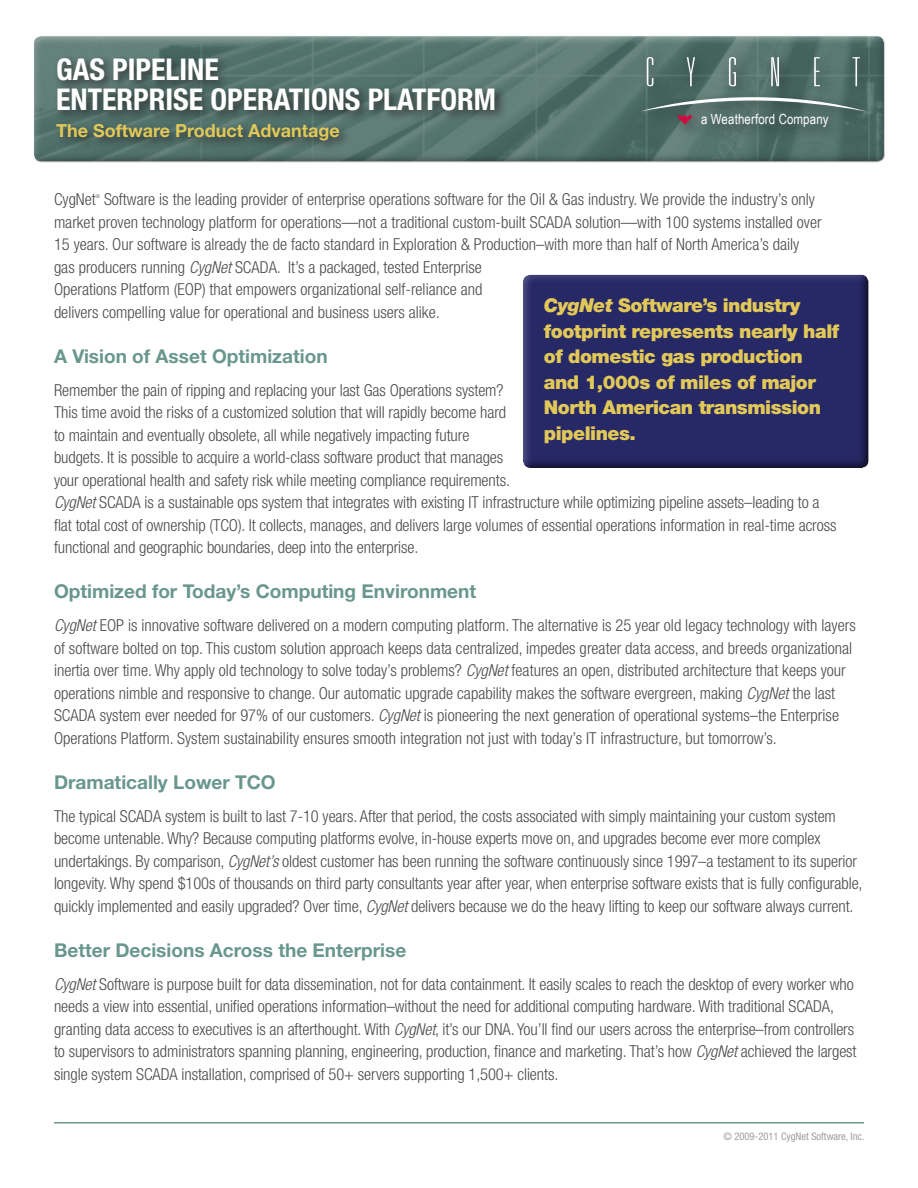
<style>
.page{position:relative;width:918px;height:1188px;background:#fff}
.page>*{position:absolute;margin:0;border:0;box-sizing:border-box;transform-origin:0 0}
.t1{font:700 condensed 30px/30px "Helvetica Neue LT";color:#fff}
.t2{font:900 19.05px/25.5px "Helvetica Neue LT";letter-spacing:-.025em;color:#e1c858}
.t3{font:700 19.05px "Helvetica Neue LT";color:#69978d}
.t4{font:700 18px "Helvetica Neue LT";color:#e1c858}
.t5{font:300 condensed 16.5px/22.5px "Helvetica Neue LT";letter-spacing:-.005em;color:#4b4c4d}
.t6{font:13.95px "Arial Narrow";letter-spacing:.01em;color:#fff}
.t7{font:condensed 10.5px "Helvetica Neue LT";color:#9d9fa2}
.t8{font:300 condensed 5.25px "Helvetica Neue LT";color:#4b4c4d}
.s1{font-style:italic}
</style>
<div class="page">
<div style="left:33px;top:35px;width:852px;height:129px;background:#231f20;opacity:.75"></div>
<div style="left:637px;top:51px;width:241px;height:91px;background:#231f20;opacity:.75"></div>
<svg style="left:647px;top:57px;width:6px;height:29px"></svg>
<svg style="left:687px;top:57px;width:8px;height:29px"></svg>
<svg style="left:729px;top:57px;width:7px;height:29px"></svg>
<svg style="left:771px;top:57px;width:8px;height:29px"></svg>
<svg style="left:814px;top:57px;width:6px;height:29px"></svg>
<svg style="left:853px;top:57px;width:7px;height:29px"></svg>
<svg style="left:640px;top:97px;width:226px;height:28px;background:#5d7470"></svg>
<hr style="left:54px;top:1122px;width:810px;height:2px;background:#69978d">
<div style="left:522px;top:273px;width:349px;height:195px;background:#231f20;opacity:.75"></div>
<div style="left:53px;top:55px;width:454px;height:98px;background:#231f20;opacity:.74"></div>
<h1 class="t1" style="left:56px;top:54px;width:441px">GAS PIPELINE<br>ENTERPRISE OPERATIONS PLATFORM</h1>
<p class="t4" style="left:56px;top:120px;width:285px">The Software Product Advantage</p>
<p class="t6" style="left:701px;top:109px;width:129px">a Weatherford Company</p>
<p class="t5" style="left:54px;top:188px;width:769px;text-indent:50px">Software is the leading provider of enterprise operations software for the Oil &amp; Gas industry. We provide the industry’s only market proven technology platform for operations—not a traditional custom-built SCADA solution—with 100 systems installed over 15 years. Our software is already the de facto standard in Exploration &amp; Production–with more than half of North America’s daily gas producers running <span class="s1">CygNet</span> SCADA. It’s a packaged, tested Enterprise<br>Operations Platform (EOP) that empowers organizational self-reliance and<br>delivers compelling value for operational and business users alike.</p>
<p class="t3" style="left:54px;top:344px;width:275px">A Vision of Asset Optimization</p>
<p class="t5" style="left:54px;top:378px;width:784px">Remember the pain of ripping and replacing your last Gas Operations system?<br>This time avoid the risks of a customized solution that will rapidly become hard<br>to maintain and eventually obsolete, all while negatively impacting future<br>budgets. It is possible to acquire a world-class software product that manages<br>your operational health and safety risk while meeting compliance requirements.<br><span class="s1">CygNet</span> SCADA is a sustainable ops system that integrates with existing IT infrastructure while optimizing pipeline assets–leading to a flat total cost of ownership (TCO). It collects, manages, and delivers large volumes of essential operations information in real-time across functional and geographic boundaries, deep into the enterprise.</p>
<p class="t3" style="left:54px;top:580px;width:424px">Optimized for Today’s Computing Environment</p>
<p class="t5" style="left:54px;top:614px;width:803px"><span class="s1">CygNet</span> EOP is innovative software delivered on a modern computing platform. The alternative is 25 year old legacy technology with layers of software bolted on top. This custom solution approach keeps data centralized, impedes greater data access, and breeds organizational inertia over time. Why apply old technology to solve today’s problems? <span class="s1">CygNet</span> features an open, distributed architecture that keeps your operations nimble and responsive to change. Our automatic upgrade capability makes the software evergreen, making <span class="s1">CygNet</span> the last SCADA system ever needed for 97% of our customers. <span class="s1">CygNet</span> is pioneering the next generation of operational systems–the Enterprise Operations Platform. System sustainability ensures smooth integration not just with today’s IT infrastructure, but tomorrow’s.</p>
<p class="t3" style="left:54px;top:770px;width:223px">Dramatically Lower TCO</p>
<p class="t5" style="left:54px;top:804px;width:810px">The typical SCADA system is built to last 7-10 years. After that period, the costs associated with simply maintaining your custom system become untenable. Why? Because computing platforms evolve, in-house experts move on, and upgrades become ever more complex undertakings. By comparison, <span class="s1">CygNet’s</span> oldest customer has been running the software continuously since 1997–a testament to its superior longevity. Why spend $100s of thousands on third party consultants year after year, when enterprise software exists that is fully configurable, quickly implemented and easily upgraded? Over time, <span class="s1">CygNet</span> delivers because we do the heavy lifting to keep our software always current.</p>
<p class="t3" style="left:54px;top:938px;width:354px">Better Decisions Across the Enterprise</p>
<p class="t5" style="left:54px;top:972px;width:804px"><span class="s1">CygNet</span> Software is purpose built for data dissemination, not for data containment. It easily scales to reach the desktop of every worker who needs a view into essential, unified operations information–without the need for additional computing hardware. With traditional SCADA, granting data access to executives is an afterthought. With <span class="s1">CygNet</span>, it’s our DNA. You’ll find our users across the enterprise–from controllers to supervisors to administrators spanning planning, engineering, production, finance and marketing. That’s how <span class="s1">CygNet</span> achieved the largest single system SCADA installation, comprised of 50+ servers supporting 1,500+ clients.</p>
<p class="t5" style="left:54px;top:188px;width:43px">CygNet</p>
<p class="t8" style="left:96px;top:193px;width:6px">®</p>
<p class="t2" style="left:544px;top:292px;width:297px"><span class="s1">CygNet</span> Software’s industry footprint represents nearly half of domestic gas production and 1,000s of miles of major<br>North American transmission pipelines.</p>
<p class="t7" style="left:724px;top:1130px;width:143px">© 2009-2011 CygNet Software, Inc.</p>
</div>
